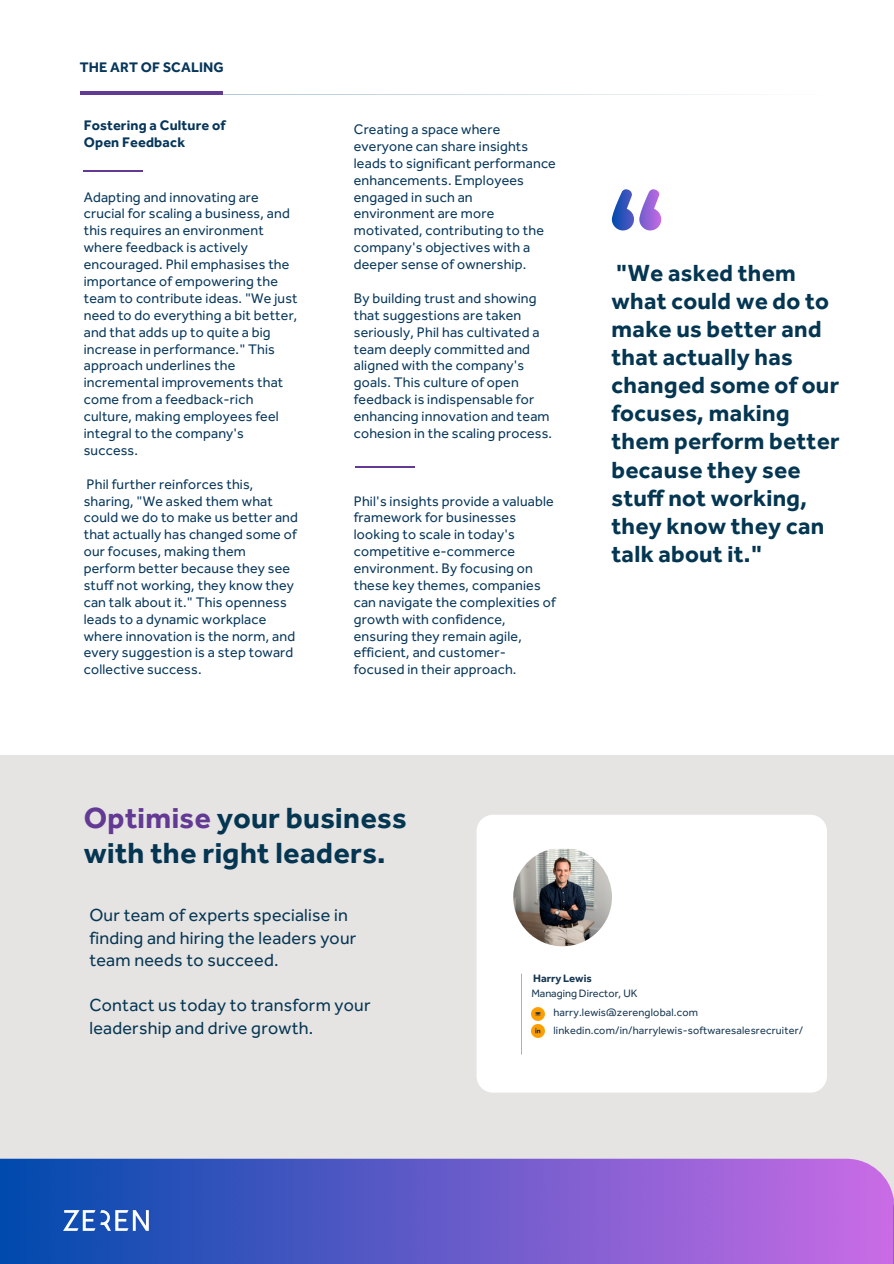
<style>
.page{position:relative;width:894px;height:1264px;background:#fff}
.page>*{position:absolute;margin:0;border:0;box-sizing:border-box;transform-origin:0 0}
.t1{font:700 30px/34.8px "Effra Trial";letter-spacing:.01em;color:#043652}
.t2{font:700 24px/28.2px "Effra Trial";letter-spacing:.01em;color:#043652}
.t3{font:18px/22.5px "Effra Trial";letter-spacing:.01em;color:#043652}
.t4{font:14.25px/16.8px "Effra Trial";letter-spacing:.01em;color:#06365a}
.t5{font:700 14.25px/16.8px "Effra Trial";letter-spacing:.01em;color:#06365a}
.t6{font:10.95px/17.4px "Effra Trial";letter-spacing:.015em;color:#153550}
.t7{font:700 10.95px "Effra Trial";color:#153550}
.s1{color:#623a94}
</style>
<div class="page">
<div style="left:0;top:755px;width:893px;height:508px;background:#e6e3e3"></div>
<div style="left:476px;top:814px;width:350px;height:278px;background:#fff;border-radius:16px"></div>
<hr style="left:521px;top:973px;width:1px;height:81px;background:#083459">
<hr style="left:84px;top:170px;width:59px;height:1px;background:#623a94">
<hr style="left:81px;top:94px;width:753px;height:1px;background:#004d84">
<hr style="left:81px;top:91px;width:141px;height:3px;background:#623a94">
<hr style="left:355px;top:466px;width:59px;height:1px;background:#623a94">
<svg style="left:611px;top:189px;width:50px;height:41px"></svg>
<img style="left:513px;top:849px;width:98px;height:97px">
<svg style="left:531px;top:1007px;width:13px;height:30px"></svg>
<svg style="left:0;top:1158px;width:893px;height:105px"></svg>
<svg style="left:63px;top:1208px;width:86px;height:22px"></svg>
<h4 class="t5" style="left:80px;top:59px;width:146px">THE ART OF SCALING</h4>
<h5 class="t5" style="left:84px;top:117px;width:143px">Fostering a Culture of<br>Open Feedback</h5>
<h6 class="t4" style="left:84px;top:188px;width:215px">Adapting and innovating are crucial for scaling a business, and this requires an environment where feedback is actively encouraged. Phil emphasises the importance of empowering the team to contribute ideas. "We just need to do everything a bit better, and that adds up to quite a big increase in performance." This approach underlines the incremental improvements that come from a feedback-rich culture, making employees feel integral to the company's success.</h6>
<h6 class="t4" style="left:84px;top:475px;width:216px">Phil further reinforces this, sharing, "We asked them what could we do to make us better and that actually has changed some of our focuses, making them perform better because they see stuff not working, they know they can talk about it." This openness leads to a dynamic workplace where innovation is the norm, and every suggestion is a step toward collective success.</h6>
<h6 class="t4" style="left:354px;top:121px;width:203px">Creating a space where everyone can share insights leads to significant performance enhancements. Employees engaged in such an environment are more motivated, contributing to the company's objectives with a deeper sense of ownership.</h6>
<h6 class="t4" style="left:354px;top:290px;width:200px">By building trust and showing that suggestions are taken seriously, Phil has cultivated a team deeply committed and aligned with the company's goals. This culture of open feedback is indispensable for enhancing innovation and team cohesion in the scaling process.</h6>
<h6 class="t4" style="left:354px;top:492px;width:203px">Phil's insights provide a valuable framework for businesses looking to scale in today's competitive e-commerce environment. By focusing on these key themes, companies can navigate the complexities of growth with confidence, ensuring they remain agile, efficient, and customer&shy;focused in their approach.</h6>
<h3 class="t2" style="left:611px;top:258px;width:229px">"We asked them what could we do to make us better and that actually has changed some of our focuses, making them perform better because they see stuff not working, they know they can talk about it."</h3>
<h2 class="t1" style="left:84px;top:800px;width:324px"><span class="s1">Optimise</span> your business with the right leaders.</h2>
<h1 class="t3" style="left:89px;top:903px;width:268px">Our team of experts specialise in finding and hiring the leaders your team needs to succeed.</h1>
<h3 class="t3" style="left:89px;top:993px;width:283px">Contact us today to transform your leadership and drive growth.</h3>
<p class="t7" style="left:533px;top:971px;width:60px">Harry Lewis</p>
<p class="t6" style="left:531px;top:984px;width:108px">Managing Director, UK</p>
<h6 class="t6" style="left:553px;top:1003px;width:251px">harry.lewis@zerenglobal.com linkedin.com/in/harrylewis-softwaresalesrecruiter/</h6>
</div>
